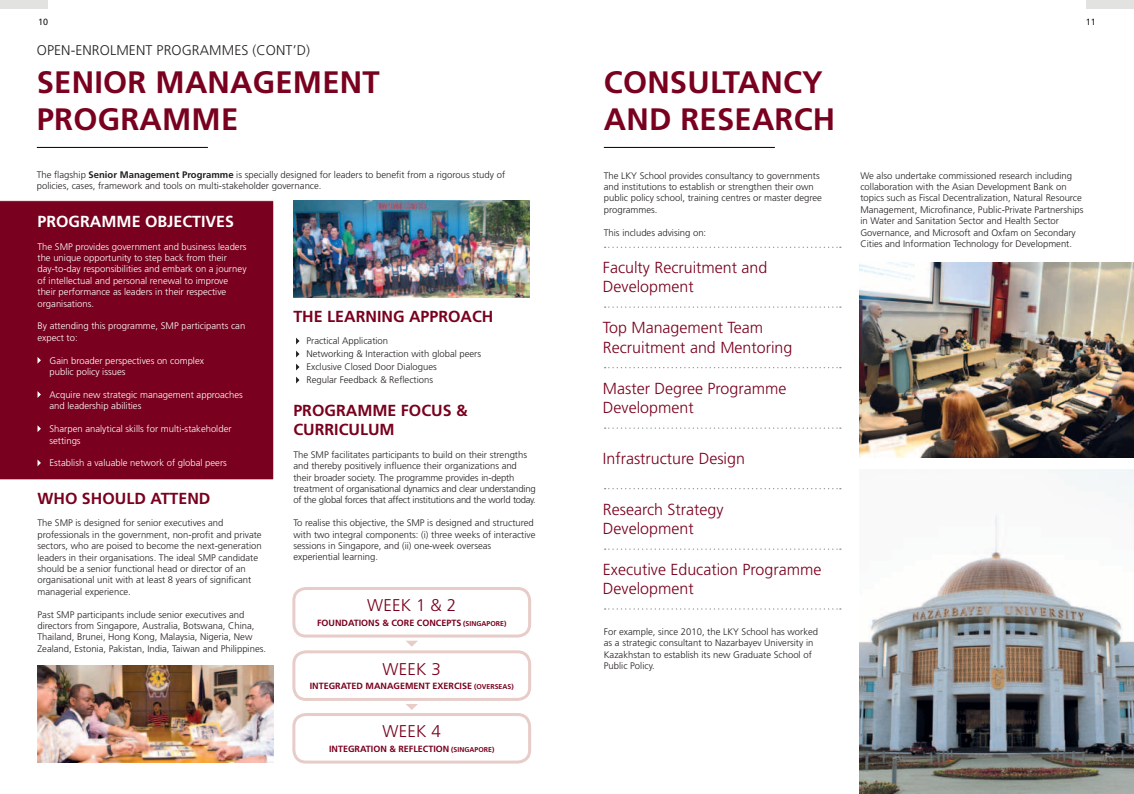
<style>
.page{position:relative;width:1134px;height:794px;background:#fff}
.page>*{position:absolute;margin:0;border:0;box-sizing:border-box;transform-origin:0 0}
.t1{font:700 31px/37.2px "Frutiger LT Std";letter-spacing:.005em;color:#79001e}
.t2{font:300 17px "Frutiger LT Std";letter-spacing:.005em;color:#79001e}
.t3{font:300 16px/19.2px "Frutiger LT Std";color:#79001e}
.t4{font:700 16px/19.2px "Frutiger LT Std";color:#79001e}
.t5{font:700 16px "Frutiger LT Std";color:#fff}
.t6{font:300 14px "Frutiger LT Std";color:#231f20}
.t7{font:300 9.5px/11.4px "Frutiger LT Std";color:#231f20}
.t8{font:300 9.5px/11.4px "Frutiger LT Std";color:#fff}
.t9{font:300 9.5px/11.4px "Frutiger LT Std";letter-spacing:-.02em;color:#231f20}
.t10{font:700 9px "Frutiger LT Std";color:#79001e}
.t11{font:9px "Frutiger LT Std";color:#231f20}
.t12{font:700 7px "Frutiger LT Std";color:#79001e}
.s1{font-weight:700}
.s2{font-size:9px}
</style>
<div class="page">
<div style="left:0;top:0;width:48px;height:9px;background:#e2e2e1"></div>
<div style="left:1086px;top:0;width:48px;height:9px;background:#e2e2e1"></div>
<img style="left:293px;top:201px;width:236px;height:96px">
<div style="left:0;top:200px;width:274px;height:280px;background:#79001e"></div>
<img style="left:859px;top:469px;width:275px;height:325px">
<img style="left:859px;top:263px;width:275px;height:195px">
<img style="left:38px;top:665px;width:236px;height:97px">
<svg style="left:38px;top:357px;width:3px;height:7px"></svg>
<svg style="left:38px;top:391px;width:3px;height:7px"></svg>
<svg style="left:38px;top:425px;width:3px;height:7px"></svg>
<svg style="left:38px;top:459px;width:3px;height:7px"></svg>
<svg style="left:296px;top:337px;width:3px;height:7px"></svg>
<svg style="left:296px;top:350px;width:3px;height:7px"></svg>
<svg style="left:296px;top:363px;width:3px;height:7px"></svg>
<svg style="left:296px;top:376px;width:3px;height:7px"></svg>
<hr style="left:37px;top:147px;width:171px;height:1px;background:#000">
<hr style="left:604px;top:147px;width:171px;height:1px;background:#000">
<svg style="left:605px;top:247px;width:236px;height:1px"></svg>
<svg style="left:605px;top:306px;width:236px;height:2px"></svg>
<svg style="left:605px;top:367px;width:236px;height:1px"></svg>
<svg style="left:605px;top:427px;width:236px;height:2px"></svg>
<svg style="left:605px;top:488px;width:236px;height:1px"></svg>
<svg style="left:605px;top:548px;width:236px;height:2px"></svg>
<svg style="left:605px;top:608px;width:236px;height:1px"></svg>
<div style="left:292px;top:587px;width:239px;height:50px;border:3px solid #e7ccc8;border-radius:12px"></div>
<div style="left:292px;top:650px;width:239px;height:51px;border:3px solid #e7ccc8;border-radius:12px"></div>
<div style="left:292px;top:713px;width:239px;height:50px;border:3px solid #e7ccc8;border-radius:12px"></div>
<svg style="left:406px;top:640px;width:12px;height:7px"></svg>
<svg style="left:406px;top:704px;width:12px;height:6px"></svg>
<p class="t11" style="left:38px;top:17px;width:12px">10</p>
<p class="t11" style="left:1086px;top:17px;width:12px">11</p>
<h3 class="t6" style="left:37px;top:43px;width:9px">open</h3>
<h3 class="t6" style="left:71px;top:43px;width:15px">-enrolment</h3>
<h3 class="t6" style="left:157px;top:43px;width:10px">programmes</h3>
<h3 class="t6" style="left:253px;top:43px;width:59px">(CONT’D)</h3>
<h1 class="t1" style="left:37px;top:63px;width:260px">SENIOR MANAGEME</h1>
<h1 class="t1" style="left:340px;top:63px;width:36px">NT</h1>
<h1 class="t1" style="left:37px;top:101px;width:151px">PROGRAMME</h1>
<p class="t7" style="left:37px;top:169px;width:470px">The flagship <span class="s1">SENIOR MANAGEMENT PROGRAMME</span> is specially designed for leaders to benefit from a rigorous study of policies, cases, framework and tools on multi-stakeholder governance.</p>
<h3 class="t5" style="left:38px;top:212px;width:21px">PROGRA</h3>
<h3 class="t5" style="left:102px;top:212px;width:134px">MME OBJECTIVES</h3>
<p class="t8" style="left:38px;top:241px;width:211px">The SMP provides government and business leaders the unique opportunity to step back from their day-to-day responsibilities and embark on a journey of intellectual and personal renewal to improve their performance as leaders in their respective organisations.</p>
<p class="t8" style="left:38px;top:321px;width:209px">By attending this programme, SMP participants can expect to:</p>
<p class="t8" style="left:50px;top:355px;width:156px">Gain broader perspectives on complex public policy issues</p>
<p class="t8" style="left:50px;top:389px;width:195px">Acquire new strategic management approaches and leadership abilities</p>
<p class="t8" style="left:50px;top:423px;width:184px">Sharpen analytical skills for multi-stakeholder settings</p>
<p class="t8" style="left:50px;top:457px;width:179px">Establish a valuable network of global peers</p>
<h3 class="t4" style="left:38px;top:488px;width:15px">WHO</h3>
<h3 class="t4" style="left:82px;top:488px;width:130px">SHOULD ATTEND</h3>
<p class="t7" style="left:38px;top:517px;width:226px">The SMP is designed for senior executives and professionals in the government, non-profit and private sectors, who are poised to become the next-generation leaders in their organisations. The ideal SMP candidate should be a senior functional head or director of an organisational unit with at least 8 years of significant managerial experience.</p>
<p class="t7" style="left:38px;top:609px;width:230px">Past SMP participants include senior executives and directors from Singapore, Australia, Botswana, China, Thailand, Brunei, Hong Kong, Malaysia, Nigeria, New Zealand, Estonia, Pakistan, India, Taiwan and Philippines.</p>
<h3 class="t4" style="left:293px;top:306px;width:202px">THE LEARNING APPROACH</h3>
<p class="t7" style="left:306px;top:335px;width:176px;line-height:13px">Practical Application<br>Networking &amp; Interaction with global peers Exclusive Closed Door Dialogues<br>Regular Feedback &amp; Reflections</p>
<h3 class="t4" style="left:293px;top:400px;width:21px">PROGRA</h3>
<h3 class="t4" style="left:293px;top:400px;width:176px;text-indent:64px">MME FOCUS &amp;<br>CURRICULUM</h3>
<p class="t9" style="left:293px;top:449px;width:244px">The SMP facilitates participants to build on their strengths and thereby positively influence their organizations and their broader society. The programme provides in-depth treatment of organisational dynamics and clear understanding of the global forces that affect institutions and the world today.</p>
<p class="t7" style="left:293px;top:517px;width:244px">To realise this objective, the SMP is designed and structured with two integral components: (i) three weeks of interactive sessions in Singapore, and (ii) one-week overseas experiential learning.</p>
<h2 class="t2" style="left:367px;top:596px;width:90px">WEEK 1 &amp; 2</h2>
<p class="t10" style="left:317px;top:617px;width:125px">FOUNDATIONS &amp; CORE CONCEPTS</p>
<p class="t12" style="left:463px;top:619px;width:45px">(SINGAPORE)</p>
<h2 class="t2" style="left:383px;top:659px;width:60px">WEEK 3</h2>
<p class="t10" style="left:310px;top:681px;width:44px">INTEGRATED</p>
<p class="t10" style="left:366px;top:681px;width:42px">MANAGEME</p>
<p class="t10" style="left:419px;top:681px;width:41px">NT EXERCISE</p>
<p class="t12" style="left:474px;top:683px;width:41px">(OVE RSEAS)</p>
<h2 class="t2" style="left:383px;top:722px;width:60px">WEEK 4</h2>
<p class="t10" style="left:329px;top:743px;width:90px">INTEGRATION &amp; REFLECTI</p>
<p class="t12" style="left:436px;top:745px;width:60px"><span class="s2">ON</span> (SINGAPORE)</p>
<h1 class="t1" style="left:604px;top:63px;width:228px">CON SULTANCY<br>AND RESEARCH</h1>
<p class="t7" style="left:604px;top:170px;width:220px">The LKY School provides consultancy to governments and institutions to establish or strengthen their own public policy school, training centres or master degree programmes.</p>
<p class="t7" style="left:604px;top:227px;width:104px">This includes advising on:</p>
<h3 class="t3" style="left:603px;top:258px;width:166px">Faculty Recruitment and<br>Development</h3>
<h3 class="t3" style="left:603px;top:318px;width:191px">Top Management Team<br>Recruitment and Mentoring</h3>
<h3 class="t3" style="left:603px;top:379px;width:185px">Master Degree Programme<br>Development</h3>
<h3 class="t3" style="left:603px;top:449px;width:143px">Infrastructure Design</h3>
<h3 class="t3" style="left:603px;top:500px;width:122px">Research Strategy<br>Development</h3>
<h3 class="t3" style="left:603px;top:560px;width:220px">Executive Education Programme<br>Development</h3>
<p class="t7" style="left:604px;top:626px;width:216px">For example, since 2010, the LKY School has worked as a strategic consultant to Nazarbayev University in Kazakhstan to establish its new Graduate School of Public Policy.</p>
<p class="t7" style="left:860px;top:170px;width:225px">We also undertake commissioned research including collaboration with the Asian Development Bank on topics such as Fiscal Decentralization, Natural Resource Management, Microfinance, Public-Private Partnerships in Water and Sanitation Sector and Health Sector Governance, and Microsoft and Oxfam on Secondary Cities and Information Technology for Development.</p>
</div>
